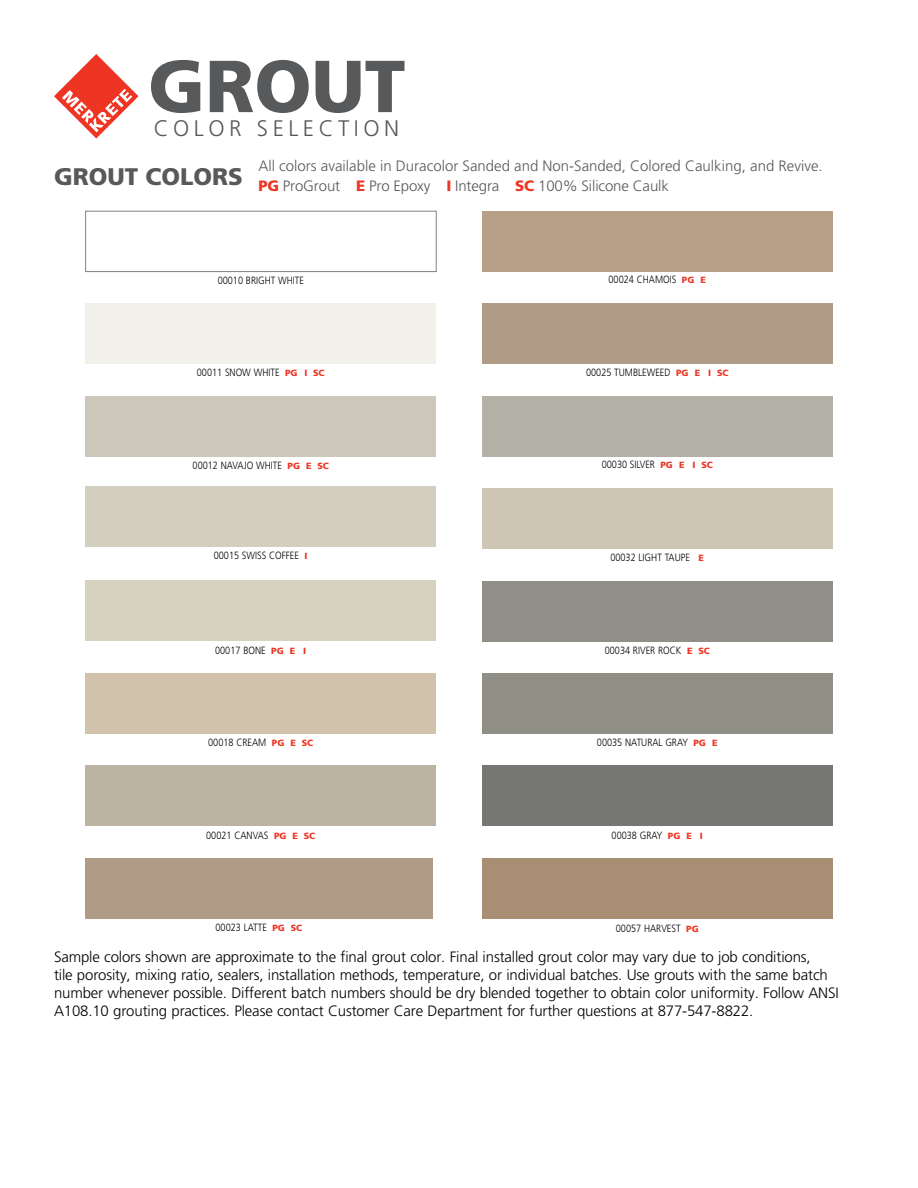
<style>
.page{position:relative;width:918px;height:1188px;background:#fff}
.page>*{position:absolute;margin:0;border:0;box-sizing:border-box;transform-origin:0 0}
.t1{font:900 73.5px "Frutiger LT Std";color:#58595b}
.t2{font:900 24px "Frutiger LT Std";color:#58595b}
.t3{font:300 22.5px "Frutiger LT Std";letter-spacing:.2em;color:#58595b}
.t4{font:300 15px/18px "Frutiger LT Std";letter-spacing:-.01em;color:#000}
.t5{font:300 15px/19.5px "Frutiger LT Std";color:#58595b}
.t6{font:300 10.5px "Frutiger LT Std";color:#000;scale:.87 1}
.s1{font-weight:900;color:#ee3524}
.s2{font-weight:900;font-size:9px;color:#ee3524}
</style>
<div class="page">
<div style="left:482px;top:581px;width:351px;height:60px;background:#928f89"></div>
<div style="left:482px;top:488px;width:351px;height:61px;background:#cfc5b4"></div>
<div style="left:482px;top:765px;width:351px;height:61px;background:#767674"></div>
<div style="left:85px;top:211px;width:351px;height:61px;border:1px solid #808285"></div>
<div style="left:482px;top:858px;width:351px;height:61px;background:#a88f73"></div>
<div style="left:85px;top:396px;width:351px;height:61px;background:#ccc7ba"></div>
<div style="left:85px;top:303px;width:351px;height:61px;background:#f1f0e9"></div>
<div style="left:85px;top:580px;width:351px;height:61px;background:#d7d2c0"></div>
<div style="left:482px;top:211px;width:351px;height:61px;background:#b7a087"></div>
<div style="left:85px;top:765px;width:351px;height:61px;background:#bdb3a3"></div>
<div style="left:482px;top:303px;width:351px;height:61px;background:#b09b87"></div>
<div style="left:482px;top:396px;width:351px;height:60px;background:#b3b0a6"></div>
<div style="left:85px;top:673px;width:351px;height:60px;background:#d1c2ab"></div>
<div style="left:85px;top:858px;width:347px;height:61px;background:#b09b87"></div>
<div style="left:85px;top:487px;width:351px;height:60px;background:#d2cfc0"></div>
<div style="left:482px;top:673px;width:351px;height:61px;background:#8f8f85"></div>
<svg style="left:54px;top:54px;width:85px;height:85px"></svg>
<h1 class="t1" style="left:148px;top:42px;width:259px">GROUT</h1>
<h3 class="t3" style="left:154px;top:116px;width:247px">COLOR SELECTION</h3>
<h2 class="t2" style="left:54px;top:162px;width:190px">GROUT COLORS</h2>
<p class="t5" style="left:258px;top:157px;width:566px">All colors available in Duracolor Sanded and Non-Sanded, Colored Caulking, and Revive.<br><span class="s1">PG</span> ProGrout <span class="s1">E</span> Pro Epoxy <span class="s1">I</span> Integra <span class="s1">SC</span> 100% Silicone Caulk</p>
<p class="t6" style="left:218px;top:274px;width:101px">00010 BRIGHT WHITE</p>
<p class="t6" style="left:609px;top:273px;width:113px">00024 CHAMOIS <span class="s2">PG E</span></p>
<p class="t6" style="left:197px;top:367px;width:148px">00011 SNOW WHITE <span class="s2">PG I SC</span></p>
<p class="t6" style="left:586px;top:366px;width:165px">00025 TUMBLEWEED <span class="s2">PG E I SC</span></p>
<p class="t6" style="left:193px;top:459px;width:158px">00012 NAVAJO WHITE <span class="s2">PG E SC</span></p>
<p class="t6" style="left:602px;top:459px;width:129px">00030 SILVER <span class="s2">PG E I SC</span></p>
<p class="t6" style="left:214px;top:550px;width:109px">00015 SWISS COFFEE <span class="s2">I</span></p>
<p class="t6" style="left:610px;top:552px;width:109px">00032 LIGHT TAUPE <span class="s2">E</span></p>
<p class="t6" style="left:215px;top:644px;width:106px">00017 BONE <span class="s2">PG E I</span></p>
<p class="t6" style="left:605px;top:644px;width:122px">00034 RIVER ROCK <span class="s2">E SC</span></p>
<p class="t6" style="left:208px;top:737px;width:122px">00018 CREAM <span class="s2">PG E SC</span></p>
<p class="t6" style="left:597px;top:736px;width:140px">00035 NATURAL GRAY <span class="s2">PG E</span></p>
<p class="t6" style="left:206px;top:829px;width:127px">00021 CANVAS <span class="s2">PG E SC</span></p>
<p class="t6" style="left:612px;top:830px;width:106px">00038 GRAY <span class="s2">PG E I</span></p>
<p class="t6" style="left:216px;top:921px;width:101px">00023 LATTE <span class="s2">PG SC</span></p>
<p class="t6" style="left:616px;top:922px;width:97px">00057 HARVEST <span class="s2">PG</span></p>
<p class="t4" style="left:54px;top:948px;width:786px">Sample colors shown are approximate to the final grout color. Final installed grout color may vary due to job conditions,<br>tile porosity, mixing ratio, sealers, installation methods, temperature, or individual batches. Use grouts with the same batch number whenever possible. Different batch numbers should be dry blended together to obtain color uniformity. Follow ANSI A108.10 grouting practices. Please contact Customer Care Department for further questions at 877-547-8822.</p>
</div>
